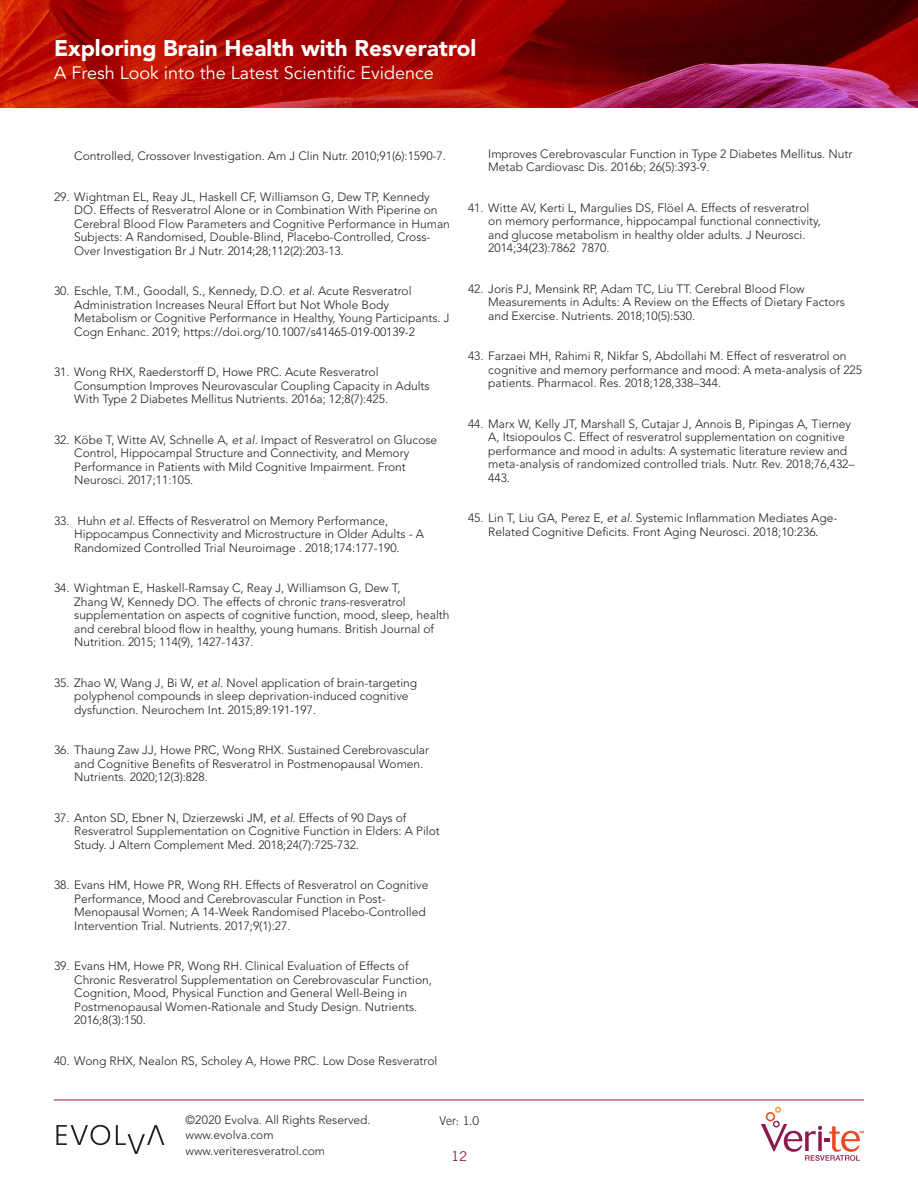
<style>
.page{position:relative;width:918px;height:1188px;background:#fff}
.page>*{position:absolute;margin:0;border:0;box-sizing:border-box;transform-origin:0 0}
.t1{font:900 22.5px "Avenir LT Std";color:#fff}
.t2{font:18px "Avenir LT Std";color:#fff}
.t3{font:13.5px "Trade Gothic";color:#8f174b}
.t4{font:300 12px/13.5px "Avenir LT Std";color:#231f20}
.t5{font:300 12px "Trade Gothic";color:#231f20}
.s1{font-style:italic}
.s2{font-family:"Trade Gothic Cond Eighteen";font-weight:400}
</style>
<div class="page">
<svg style="left:761px;top:1107px;width:103px;height:54px"></svg>
<hr style="left:54px;top:1100px;width:810px;height:1px;background:#8f174b">
<img style="left:0;top:0;width:918px;height:108px">
<svg style="left:56px;top:1125px;width:54px;height:20px"></svg>
<svg style="left:116px;top:1125px;width:48px;height:29px"></svg>
<p class="t1" style="left:54px;top:34px;width:424px">Exploring Brain Health with Resveratrol</p>
<p class="t2" style="left:54px;top:62px;width:381px">A Fresh Look into the Latest Scientific Evidence</p>
<p class="t4" style="left:74px;top:150px;width:373px">Controlled, Crossover Investigation. Am J Clin Nutr. 2010;91(6):1590-7.</p>
<p class="t4" style="left:74px;top:190px;width:377px;text-indent:-20px">29. Wightman EL, Reay JL, Haskell CF, Williamson G, Dew TP, Kennedy DO. Effects of Resveratrol Alone or in Combination With Piperine on Cerebral Blood Flow Parameters and Cognitive Performance in Human Subjects: A Randomised, Double-Blind, Placebo-Controlled, Cross-Over Investigation Br J Nutr. 2014;28;112(2):203-13.</p>
<p class="t4" style="left:74px;top:285px;width:377px;text-indent:-20px">30. Eschle, T.M., Goodall, S., Kennedy, D.O. <span class="s1">et al.</span> Acute Resveratrol Administration Increases Neural Effort but Not Whole Body Metabolism or Cognitive Performance in Healthy, Young Participants. J Cogn Enhanc. 2019; https://doi.org/10.1007/s41465-019-00139-2</p>
<p class="t4" style="left:74px;top:366px;width:357px;text-indent:-20px">31. Wong RHX, Raederstorff D, Howe PRC. Acute Resveratrol<br>Consumption Improves Neurovascular Coupling Capacity in Adults<br>With Type 2 Diabetes Mellitus Nutrients. 2016a; 12;8(7):425.</p>
<p class="t4" style="left:74px;top:433px;width:365px;text-indent:-20px">32. Köbe T, Witte AV, Schnelle A, <span class="s1">et al.</span> Impact of Resveratrol on Glucose Control, Hippocampal Structure and Connectivity, and Memory Performance in Patients with Mild Cognitive Impairment. Front Neurosci. 2017;11:105.</p>
<p class="t4" style="left:74px;top:514px;width:351px;text-indent:-20px">33. Huhn <span class="s1">et al.</span> Effects of Resveratrol on Memory Performance,<br>Hippocampus Connectivity and Microstructure in Older Adults - A<br>Randomized Controlled Trial Neuroimage . 2018;174:177-190.</p>
<p class="t4" style="left:74px;top:582px;width:377px;text-indent:-20px">34. Wightman E, Haskell-Ramsay C, Reay J, Williamson G, Dew T,<br>Zhang W, Kennedy DO. The effects of chronic <span class="s1">trans</span>-resveratrol supplementation on aspects of cognitive function, mood, sleep, health and cerebral blood flow in healthy, young humans. British Journal of Nutrition. 2015; 114(9), 1427-1437.</p>
<p class="t4" style="left:74px;top:676px;width:345px;text-indent:-20px">35. Zhao W, Wang J, Bi W, <span class="s1">et al.</span> Novel application of brain-targeting polyphenol compounds in sleep deprivation-induced cognitive dysfunction. Neurochem Int. 2015;89:191-197.</p>
<p class="t4" style="left:74px;top:744px;width:356px;text-indent:-20px">36. Thaung Zaw JJ, Howe PRC, Wong RHX. Sustained Cerebrovascular and Cognitive Benefits of Resveratrol in Postmenopausal Women.<br>Nutrients. 2020;12(3):828.</p>
<p class="t4" style="left:74px;top:811px;width:367px;text-indent:-20px">37. Anton SD, Ebner N, Dzierzewski JM, <span class="s1">et al.</span> Effects of 90 Days of<br>Resveratrol Supplementation on Cognitive Function in Elders: A Pilot<br>Study. J Altern Complement Med. 2018;24(7):725-732.</p>
<p class="t4" style="left:74px;top:879px;width:356px;text-indent:-20px">38. Evans HM, Howe PR, Wong RH. Effects of Resveratrol on Cognitive Performance, Mood and Cerebrovascular Function in Post-Menopausal Women; A 14-Week Randomised Placebo-Controlled Intervention Trial. Nutrients. 2017;9(1):27.</p>
<p class="t4" style="left:74px;top:960px;width:359px;text-indent:-20px">39. Evans HM, Howe PR, Wong RH. Clinical Evaluation of Effects of Chronic Resveratrol Supplementation on Cerebrovascular Function, Cognition, Mood, Physical Function and General Well-Being in Postmenopausal Women-Rationale and Study Design. Nutrients.<br>2016;8(3):150.</p>
<p class="t4" style="left:54px;top:1054px;width:385px">40. Wong RHX, Nealon RS, Scholey A, Howe PRC. Low Dose Resveratrol</p>
<p class="t4" style="left:488px;top:147px;width:366px">Improves Cerebrovascular Function in Type 2 Diabetes Mellitus. Nutr<br>Metab Cardiovasc Dis. 2016b; 26(5):393-9.</p>
<p class="t4" style="left:488px;top:201px;width:334px;text-indent:-20px">41. Witte AV, Kerti L, Margulies DS, Flöel A. Effects of resveratrol on memory performance, hippocampal functional connectivity, and glucose metabolism in healthy older adults. J Neurosci.<br>2014;34(23):7862‐7870.</p>
<p class="t4" style="left:488px;top:282px;width:358px;text-indent:-20px">42. Joris PJ, Mensink RP, Adam TC, Liu TT. Cerebral Blood Flow<br>Measurements in Adults: A Review on the Effects of Dietary Factors and Exercise. Nutrients. 2018;10(5):530.</p>
<p class="t4" style="left:488px;top:349px;width:375px;text-indent:-20px">43. Farzaei MH, Rahimi R, Nikfar S, Abdollahi M. Effect of resveratrol on cognitive and memory performance and mood: A meta-analysis of 225 patients. Pharmacol. Res. 2018;128,338–344.</p>
<p class="t4" style="left:488px;top:417px;width:368px;text-indent:-20px">44. Marx W, Kelly JT, Marshall S, Cutajar J, Annois B, Pipingas A, Tierney A, Itsiopoulos C. Effect of resveratrol supplementation on cognitive performance and mood in adults: A systematic literature review and meta-analysis of randomized controlled trials. Nutr. Rev. 2018;76,432– 443.</p>
<p class="t4" style="left:468px;top:511px;width:371px;text-align:center">45. Lin T, Liu GA, Perez E, <span class="s1">et al.</span> Systemic Inflammation Mediates Age-<br>Related Cognitive Deficits. Front Aging Neurosci. 2018;10:236<span class="s2">.</span></p>
<p class="t4" style="left:186px;top:1113px;width:187px">©2020 Evolva. All Rights Reserved.</p>
<p class="t4" style="left:186px;top:1128px;width:90px">www.evolva.com</p>
<p class="t4" style="left:186px;top:1144px;width:141px">www.veriteresveratrol.com</p>
<p class="t5" style="left:440px;top:1114px;width:41px">Ver: 1.0</p>
<p class="t3" style="left:451px;top:1148px;width:18px">12</p>
</div>
